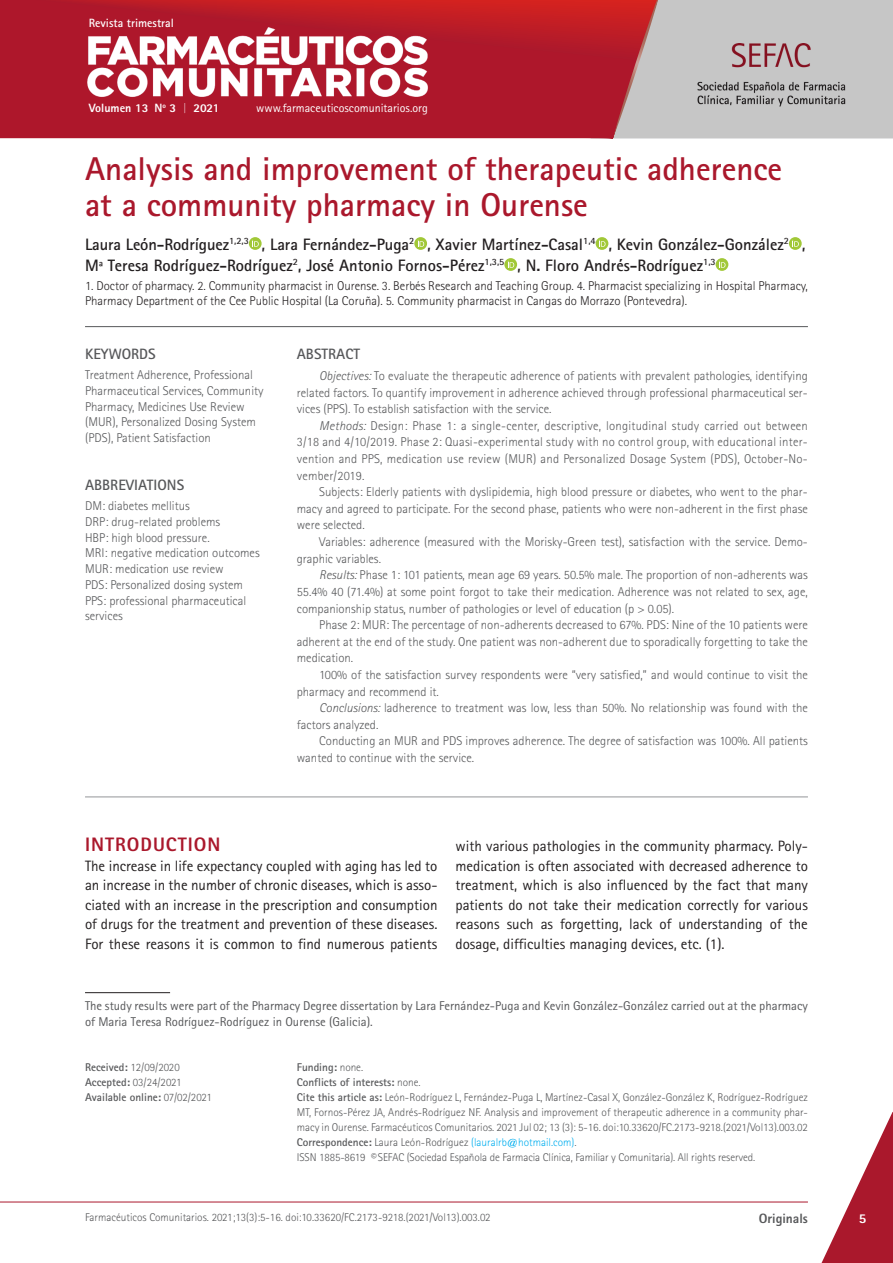
<style>
.page{position:relative;width:893px;height:1263px;background:#fff}
.page>*{position:absolute;margin:0;border:0;box-sizing:border-box;transform-origin:0 0}
.t0{font:700 33px/36px "Rotis Sans Serif";color:#aa182c}
.t1{font:800 19.5px "Rotis Sans Serif";letter-spacing:.05em;color:#aa182c}
.autores{font:700 16.5px/21px "Rotis Sans Serif";color:#231f20}
.None-2{font:15px/19.5px "Rotis Sans Serif";color:#231f20;text-align:justify}
.tit_resumen{font:700 15px "Rotis Sans Serif";color:#57585a}
.t2{font:800 13.5px "Rotis Sans Serif";color:#57585a}
.t3{font:800 13.5px "Rotis Sans Serif";color:#fff}
.tex_resumen{font:300 12.75px/16.6px "Rotis Sans Serif";color:#57585a;text-align:justify}
.CLAVE-ABREVIATURAS{font:300 12.75px/15.8px "Rotis Sans Serif";color:#57585a}
.autores_cargo{font:300 12.75px/15px "Rotis Sans Serif";color:#231f20}
.nota_primera_pagina{font:12.75px/15.8px "Rotis Sans Serif";color:#57585a}
.t4{font:12px "Rotis Sans Serif";color:#fff}
.t5{font:700 12px "Rotis Sans Serif";color:#fff}
.t6{font:800 12px "Rotis Sans Serif";color:#fff}
.Datos_bibliográficos{font:300 11.25px/15px "Rotis Sans Serif";letter-spacing:-.01em;color:#57585a;text-align:justify}
.Datos_bibliográficos-2{font:700 11.25px "Rotis Sans Serif";color:#57585a}
.Datos_bibliográficos-3{font:300 11.25px "Rotis Sans Serif";color:#00aeef}
.s1{font-style:italic}
.s2{font-weight:700}
.s3{font-weight:300}
.s4{font-weight:700;color:#57585a}
.s5{color:#57585a}
.s6{font-style:italic;color:#57585a}
</style>
<div class="page">
<svg style="left:821px;top:1112px;width:72px;height:151px"></svg>
<svg style="left:0;top:0;width:591px;height:138px;background:#b21829"></svg>
<svg style="left:591px;top:0;width:302px;height:138px;background:#c3a5a7"></svg>
<img style="left:85px;top:22px;width:353px;height:76px">
<img style="left:697px;top:43px;width:148px;height:63px">
<hr style="left:0;top:1201px;width:808px;height:1px;background:#aa182c">
<hr style="left:85px;top:326px;width:723px;height:1px;background:#57585a">
<svg style="left:249px;top:237px;width:13px;height:13px"></svg>
<svg style="left:252px;top:240px;width:7px;height:7px"></svg>
<svg style="left:414px;top:237px;width:13px;height:13px"></svg>
<svg style="left:418px;top:240px;width:6px;height:7px"></svg>
<svg style="left:596px;top:237px;width:12px;height:13px"></svg>
<svg style="left:599px;top:240px;width:6px;height:7px"></svg>
<svg style="left:789px;top:237px;width:13px;height:13px"></svg>
<svg style="left:792px;top:240px;width:7px;height:7px"></svg>
<svg style="left:504px;top:258px;width:13px;height:13px"></svg>
<svg style="left:508px;top:261px;width:6px;height:7px"></svg>
<svg style="left:716px;top:258px;width:12px;height:13px"></svg>
<svg style="left:719px;top:261px;width:6px;height:7px"></svg>
<hr style="left:85px;top:992px;width:85px;height:1px;background:#231f20">
<hr style="left:85px;top:796px;width:723px;height:1px;background:#939598">
<p class="t5" style="left:89px;top:15px;width:87px">Revista trimestral</p>
<p class="t6" style="left:89px;top:100px;width:89px">Volumen 13 N<sup>o</sup> 3</p>
<p class="t6" style="left:194px;top:100px;width:28px">2021</p>
<p class="t4" style="left:256px;top:101px;width:173px">www.farmaceuticoscomunitarios.org</p>
<p class="t0" style="left:85px;top:150px;width:699px">Analysis and improvement of therapeutic adherence at a community pharmacy in Ourense</p>
<p class="autores" style="left:85px;top:233px;width:722px">Laura León-Rodríguez<sup>1,2,3</sup> , Lara Fernández-Puga<sup>2</sup> , Xavier Martínez-Casal<sup>1,4</sup> , Kevin González-González<sup>2</sup> ,<br>Mª Teresa Rodríguez-Rodríguez<sup>2</sup>, José Antonio Fornos-Pérez<sup>1,3,5</sup> , N. Floro Andrés-Rodríguez<sup>1,3</sup></p>
<p class="autores_cargo" style="left:85px;top:278px;width:724px">1. Doctor of pharmacy. 2. Community pharmacist in Ourense. 3. Berbés Research and Teaching Group. 4. Pharmacist specializing in Hospital Pharmacy,<br>Pharmacy Department of the Cee Public Hospital (La Coruña). 5. Community pharmacist in Cangas do Morrazo (Pontevedra).</p>
<p class="tit_resumen" style="left:85px;top:344px;width:72px">KEYWORDS</p>
<p class="CLAVE-ABREVIATURAS" style="left:85px;top:367px;width:180px">Treatment Adherence, Professional Pharmaceutical Services, Community Pharmacy, Medicines Use Review (MUR), Personalized Dosing System (PDS), Patient Satisfaction</p>
<p class="tit_resumen" style="left:85px;top:475px;width:101px">ABBREVIATIONS</p>
<p class="CLAVE-ABREVIATURAS" style="left:85px;top:498px;width:106px">DM: diabetes mellitus</p>
<p class="CLAVE-ABREVIATURAS" style="left:85px;top:514px;width:137px">DRP: drug-related problems</p>
<p class="CLAVE-ABREVIATURAS" style="left:85px;top:529px;width:126px">HBP: high blood pressure.</p>
<p class="CLAVE-ABREVIATURAS" style="left:85px;top:545px;width:176px">MRI: negative medication outcomes</p>
<p class="CLAVE-ABREVIATURAS" style="left:85px;top:561px;width:140px">MUR: medication use review</p>
<p class="CLAVE-ABREVIATURAS" style="left:85px;top:577px;width:159px">PDS: Personalized dosing system</p>
<p class="CLAVE-ABREVIATURAS" style="left:85px;top:592px;width:163px">PPS: professional pharmaceutical services</p>
<p class="tit_resumen" style="left:297px;top:344px;width:65px">ABSTRACT</p>
<p class="tex_resumen" style="left:297px;top:367px;width:513px;text-indent:22px"><span class="s1">Objectives:</span> To evaluate the therapeutic adherence of patients with prevalent pathologies, identifying related factors. To quantify improvement in adherence achieved through professional pharmaceutical ser&shy;vices (PPS). To establish satisfaction with the service.</p>
<p class="tex_resumen" style="left:297px;top:417px;width:513px;text-indent:22px"><span class="s1">Methods:</span> Design: Phase 1: a single-center, descriptive, longitudinal study carried out between 3/18 and 4/10/2019. Phase 2: Quasi-experimental study with no control group, with educational inter&shy;vention and PPS, medication use review (MUR) and Personalized Dosage System (PDS), October-No&shy;vember/2019.</p>
<p class="tex_resumen" style="left:297px;top:484px;width:513px;text-indent:22px">Subjects: Elderly patients with dyslipidemia, high blood pressure or diabetes, who went to the phar&shy;macy and agreed to participate. For the second phase, patients who were non-adherent in the first phase were selected.</p>
<p class="tex_resumen" style="left:297px;top:533px;width:513px;text-indent:22px">Variables: adherence (measured with the Morisky-Green test), satisfaction with the service. Demo&shy;graphic variables.</p>
<p class="tex_resumen" style="left:297px;top:567px;width:513px;text-indent:22px"><span class="s1">Results:</span> Phase 1: 101 patients, mean age 69 years. 50.5% male. The proportion of non-adherents was 55.4% 40 (71.4%) at some point forgot to take their medication. Adherence was not related to sex, age, companionship status, number of pathologies or level of education (p &gt; 0.05).</p>
<p class="tex_resumen" style="left:297px;top:616px;width:513px;text-indent:22px">Phase 2: MUR: The percentage of non-adherents decreased to 67%. PDS: Nine of the 10 patients were adherent at the end of the study. One patient was non-adherent due to sporadically forgetting to take the medication.</p>
<p class="tex_resumen" style="left:297px;top:666px;width:513px;text-indent:22px">100% of the satisfaction survey respondents were “very satisfied,” and would continue to visit the pharmacy and recommend it.</p>
<p class="tex_resumen" style="left:297px;top:700px;width:513px;text-indent:22px"><span class="s1">Conclusions:</span> ladherence to treatment was low, less than 50%. No relationship was found with the factors analyzed.</p>
<p class="tex_resumen" style="left:297px;top:733px;width:513px;text-indent:22px">Conducting an MUR and PDS improves adherence. The degree of satisfaction was 100%. All patients wanted to continue with the service.</p>
<p class="t1" style="left:85px;top:832px;width:137px">INTRODUCTION</p>
<p class="None-2" style="left:85px;top:856px;width:354px">The increase in life expectancy coupled with aging has led to an increase in the number of chronic diseases, which is asso&shy;ciated with an increase in the prescription and consumption of drugs for the treatment and prevention of these diseases.<br>For these reasons it is common to find numerous patients</p>
<p class="None-2" style="left:455px;top:836px;width:354px">with various pathologies in the community pharmacy. Poly&shy;medication is often associated with decreased adherence to treatment, which is also influenced by the fact that many patients do not take their medication correctly for various reasons such as forgetting, lack of understanding of the dosage, difficulties managing devices, etc. (1).</p>
<p class="nota_primera_pagina" style="left:85px;top:998px;width:724px">The study results were part of the Pharmacy Degree dissertation by Lara Fernández-Puga and Kevin González-González carried out at the pharmacy of Maria Teresa Rodríguez-Rodríguez in Ourense (Galicia).</p>
<p class="Datos_bibliográficos" style="left:85px;top:1060px;width:96px"><span class="s2">Received:</span> 12/09/2020</p>
<p class="Datos_bibliográficos" style="left:85px;top:1075px;width:98px"><span class="s2">Accepted:</span> 03/24/2021</p>
<p class="Datos_bibliográficos-2" style="left:85px;top:1090px;width:128px">Available online: <span class="s3">07/02/2021</span></p>
<p class="Datos_bibliográficos-2" style="left:297px;top:1060px;width:68px">Funding: <span class="s3">none.</span></p>
<p class="Datos_bibliográficos-2" style="left:297px;top:1075px;width:125px">Conflicts of interests: <span class="s3">none.</span></p>
<p class="Datos_bibliográficos" style="left:297px;top:1090px;width:513px"><span class="s2">Cite this article as:</span> León-Rodríguez L, Fernández-Puga L, Martínez-Casal X, González-González K, Rodríguez-Rodríguez MT, Fornos-Pérez JA, Andrés-Rodríguez NF. Analysis and improvement of therapeutic adherence in a community phar&shy;macy in Ourense. Farmacéuticos Comunitarios. 2021 Jul 02; 13 (3): 5-16. doi:10.33620/FC.2173-9218.(2021/Vol13).003.02</p>
<p class="Datos_bibliográficos-3" style="left:297px;top:1136px;width:281px"><span class="s4">Correspondence:</span> <span class="s5">Laura León-Rodríguez</span> (lauralrb@hotmail.com)<span class="s6">.</span></p>
<p class="Datos_bibliográficos" style="left:297px;top:1150px;width:460px">ISSN 1885-8619 ©SEFAC (Sociedad Española de Farmacia Clínica, Familiar y Comunitaria). All rights reserved.</p>
<p class="Datos_bibliográficos" style="left:85px;top:1210px;width:407px">Farmacéuticos Comunitarios. 2021;13(3):5-16. doi:10.33620/FC.2173-9218.(2021/Vol13).003.02</p>
<p class="t2" style="left:759px;top:1210px;width:51px">Originals</p>
<p class="t3" style="left:859px;top:1210px;width:9px">5</p>
</div>
